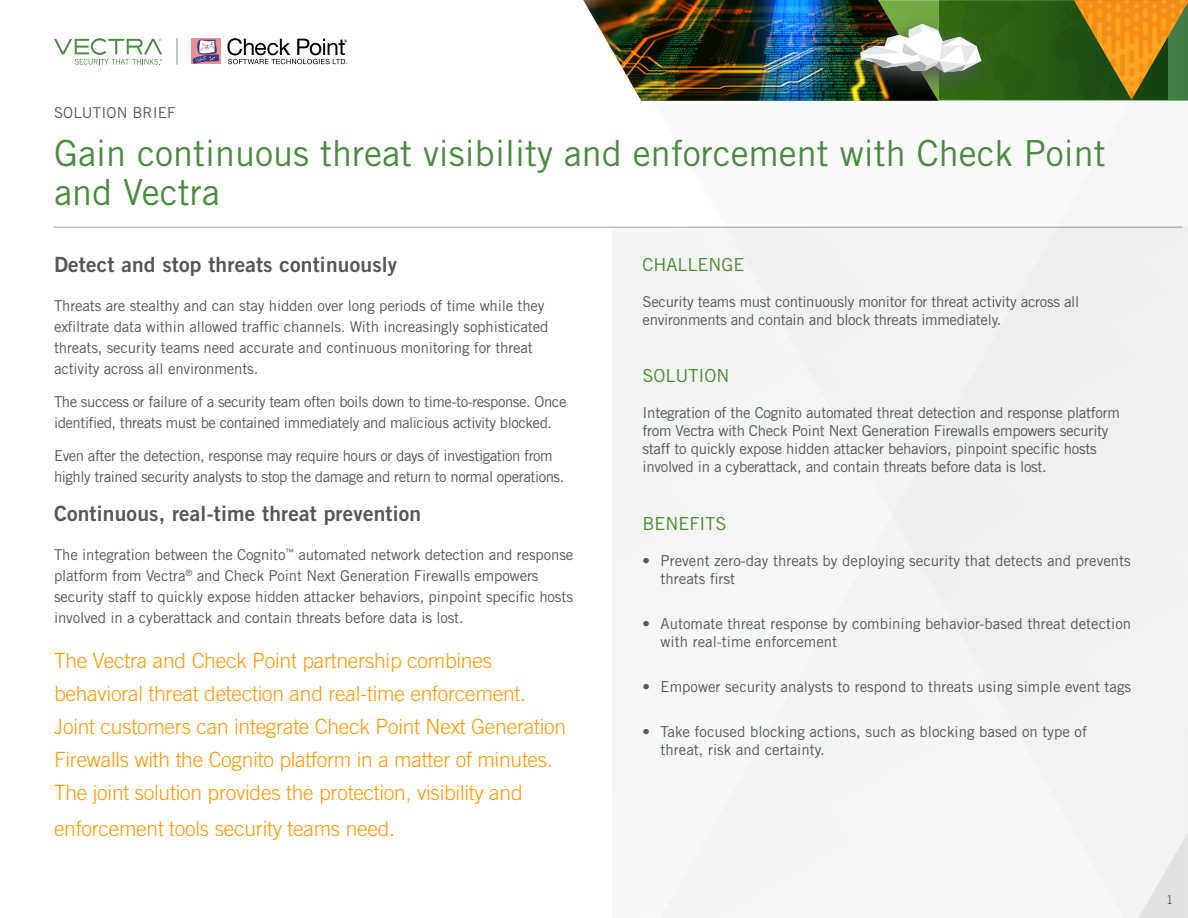
<style>
.page{position:relative;width:1188px;height:918px;background:#fff}
.page>*{position:absolute;margin:0;border:0;box-sizing:border-box;transform-origin:0 0}
.t1{font:36px "Trade Gothic LT Std";color:#498b3f}
.quote_14pt{font:300 21px/33px "Trade Gothic LT Std";letter-spacing:-.01em;color:#ff9800}
.subhead{font:21px "Trade Gothic LT Std Bd 2";letter-spacing:.01em;color:#54585a}
.t2{font:18px "Trade Gothic LT Std";color:#4a8b2c}
.bodycopy{font:15px/21px "Trade Gothic LT Std";letter-spacing:-.01em;color:#54585a}
.highlights_body{font:15px/18px "Trade Gothic LT Std";letter-spacing:-.02em;color:#53595b}
.highlights_body-2{font:15px/18px "Trade Gothic LT Std";color:#53595b}
.bodycopy-2{font:15px/21px "Trade Gothic LT Std";letter-spacing:-.03em;color:#54585a}
.bodycopy-3{font:15px "Trade Gothic LT Std";letter-spacing:.01em;color:#54585a}
.t3{font:12px "Trade Gothic LT Std";color:#54585a}
</style>
<div class="page">
<svg style="left:54px;top:38px;width:108px;height:27px"></svg>
<img style="left:583px;top:0;width:166px;height:101px">
<img style="left:749px;top:0;width:338px;height:101px">
<svg style="left:860px;top:0;width:328px;height:100px"></svg>
<svg style="left:227px;top:38px;width:120px;height:26px"></svg>
<div style="left:192px;top:38px;width:29px;height:26px;background:#e79197"></div>
<svg style="left:192px;top:39px;width:27px;height:25px"></svg>
<hr style="left:176px;top:38px;width:2px;height:27px;background:#92989a">
<div style="left:612px;top:228px;width:576px;height:690px;background:#f3f4f4"></div>
<hr style="left:54px;top:227px;width:1129px;height:1px;background:#9ea2a2">
<p class="bodycopy-3" style="left:54px;top:104px;width:123px">SOLUTION BRIEF</p>
<p class="t1" style="left:54px;top:131px;width:1053px">Gain continuous threat visibility and enforcement with Check Point</p>
<p class="t1" style="left:54px;top:170px;width:167px">and Vectra</p>
<p class="subhead" style="left:54px;top:252px;width:345px">Detect and stop threats continuously</p>
<p class="bodycopy" style="left:54px;top:295px;width:496px">Threats are stealthy and can stay hidden over long periods of time while they exfiltrate data within allowed traffic channels. With increasingly sophisticated threats, security teams need accurate and continuous monitoring for threat activity across all environments.</p>
<p class="bodycopy-2" style="left:54px;top:391px;width:514px">The success or failure of a security team often boils down to time-to-response. Once identified, threats must be contained immediately and malicious activity blocked.</p>
<p class="bodycopy-2" style="left:54px;top:445px;width:512px">Even after the detection, response may require hours or days of investigation from highly trained security analysts to stop the damage and return to normal operations.</p>
<p class="subhead" style="left:54px;top:501px;width:369px">Continuous, real-time threat prevention</p>
<p class="bodycopy" style="left:54px;top:544px;width:521px">The integration between the Cognito<sup>™</sup> automated network detection and response platform from Vectra<sup>®</sup> and Check Point Next Generation Firewalls empowers security staff to quickly expose hidden attacker behaviors, pinpoint specific hosts involved in a cyberattack and contain threats before data is lost.</p>
<p class="quote_14pt" style="left:54px;top:644px;width:514px">The Vectra and Check Point partnership combines behavioral threat detection and real-time enforcement.<br>Joint customers can integrate Check Point Next Generation Firewalls with the Cognito platform in a matter of minutes.<br>The joint solution provides the protection, visibility and</p>
<p class="quote_14pt" style="left:54px;top:812px;width:343px">enforcement tools security teams need.</p>
<p class="t2" style="left:643px;top:254px;width:104px">CHALLENGE</p>
<p class="highlights_body" style="left:643px;top:292px;width:438px">Security teams must continuously monitor for threat activity across all environments and contain and block threats immediately.</p>
<p class="t2" style="left:643px;top:365px;width:89px">SOLUTION</p>
<p class="highlights_body" style="left:643px;top:404px;width:479px">Integration of the Cognito automated threat detection and response platform from Vectra with Check Point Next Generation Firewalls empowers security staff to quickly expose hidden attacker behaviors, pinpoint specific hosts involved in a cyberattack, and contain threats before data is lost.</p>
<p class="t2" style="left:643px;top:513px;width:86px">BENEFITS</p>
<p class="highlights_body-2" style="left:661px;top:551px;width:472px;text-indent:-18px">• Prevent zero-day threats by deploying security that detects and prevents threats first</p>
<p class="highlights_body-2" style="left:661px;top:614px;width:472px;text-indent:-18px">• Automate threat response by combining behavior-based threat detection with real-time enforcement</p>
<p class="highlights_body-2" style="left:643px;top:677px;width:490px">• Empower security analysts to respond to threats using simple event tags</p>
<p class="highlights_body-2" style="left:661px;top:722px;width:428px;text-indent:-18px">• Take focused blocking actions, such as blocking based on type of threat, risk and certainty.</p>
<p class="t3" style="left:1166px;top:893px;width:9px">1</p>
</div>
